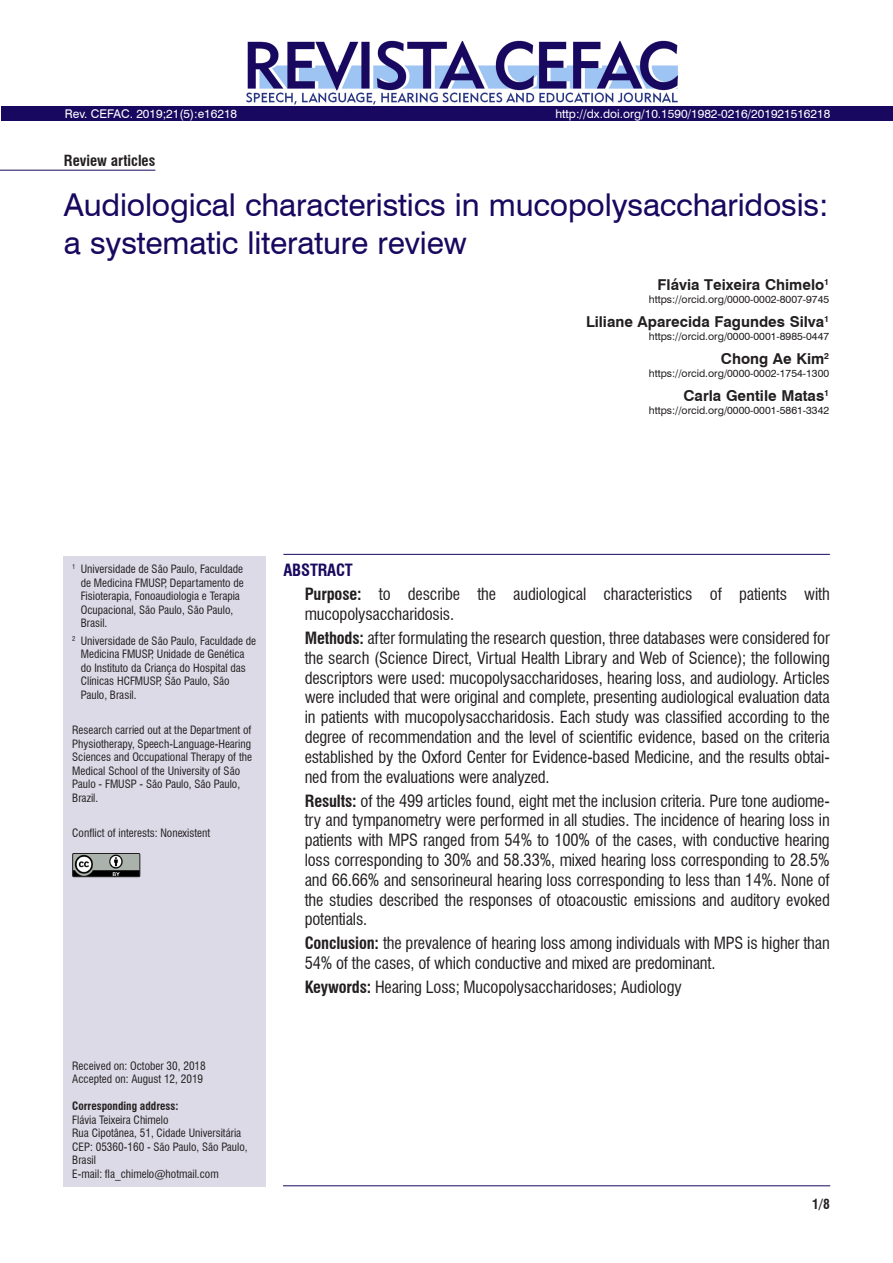
<style>
.page{position:relative;width:893px;height:1263px;background:#fff}
.page>*{position:absolute;margin:0;border:0;box-sizing:border-box;transform-origin:0 0}
.Titulo_só_inglês{font:31.5px/37.8px "Swiss 721 BT";letter-spacing:-.005em;color:#18085f}
.Resumo_só_ingles{font:condensed 16.5px/19.8px "Swiss 721 BT";letter-spacing:-.01em;color:#231f20}
.Resumo_título{font:700 condensed 16.5px "Swiss 721 BT";letter-spacing:-.01em;color:#18085f}
.Autor{font:700 15px "Swiss 721 BT";color:#231f20}
.Tipo_de_artigo{font:700 condensed 15px "Swiss 721 BT";color:#231f20}
.Cabeço_autor_esquer{font:700 condensed 13.5px "Swiss 721 BT";color:#231f20}
.DOI_-_variável_1{font:12px "Swiss 721 BT";color:#fff}
.Legenda_bibliográfi{font:12px "Swiss 721 BT";color:#fff}
.Notas{font:condensed 11.25px/13.5px "Swiss 721 BT";color:#231f20}
.Notas_sem_paragrafo{font:condensed 11.25px/13.5px "Swiss 721 BT";color:#231f20}
.Endereço_correspond{font:condensed 11.25px/13.5px "Swiss 721 BT";color:#231f20}
.Endereço_correspond-2{font:700 condensed 11.25px "Swiss 721 BT";color:#231f20}
.ORCID{font:10.5px "Swiss 721 BT";color:#231f20}
.s1{font-weight:700}
</style>
<div class="page">
<div style="left:64px;top:556px;width:202px;height:630px;background:#dcdae7"></div>
<img style="left:74px;top:855px;width:64px;height:20px">
<div style="left:72px;top:853px;width:68px;height:24px;border:1px solid #231f20"></div>
<hr style="left:283px;top:554px;width:547px;height:1px;background:#18085f">
<hr style="left:283px;top:1185px;width:547px;height:1px;background:#18085f">
<hr style="left:0;top:170px;width:155px;height:1px;background:#18085f">
<img style="left:246px;top:40px;width:432px;height:65px">
<div style="left:1px;top:106px;width:892px;height:15px;background:#18085f"></div>
<p class="Legenda_bibliográfi" style="left:65px;top:106px;width:174px">Rev. CEFAC. 2019;21(5):e16218</p>
<p class="DOI_-_variável_1" style="left:555px;top:106px;width:276px">http://dx.doi.org/10.1590/1982-0216/201921516218</p>
<p class="Tipo_de_artigo" style="left:64px;top:152px;width:93px">Review articles</p>
<p class="Titulo_só_inglês" style="left:64px;top:185px;width:766px">Audiological characteristics in mucopolysaccharidosis: a systematic literature review</p>
<p class="Autor" style="left:658px;top:274px;width:173px">Flávia Teixeira Chimelo<sup>1</sup></p>
<p class="ORCID" style="left:649px;top:292px;width:182px">https://orcid.org/0000-0002-8007-9745</p>
<p class="Autor" style="left:586px;top:311px;width:245px">Liliane Aparecida Fagundes Silva<sup>1</sup></p>
<p class="ORCID" style="left:649px;top:329px;width:182px">https://orcid.org/0000-0001-8985-0447</p>
<p class="Autor" style="left:721px;top:348px;width:110px">Chong Ae Kim<sup>2</sup></p>
<p class="ORCID" style="left:649px;top:366px;width:182px">https://orcid.org/0000-0002-1754-1300</p>
<p class="Autor" style="left:683px;top:385px;width:147px">Carla Gentile Matas<sup>1</sup></p>
<p class="ORCID" style="left:649px;top:403px;width:182px">https://orcid.org/0000-0001-5861-3342</p>
<p class="Notas" style="left:81px;top:562px;width:164px;text-indent:-9px"><sup>1</sup> Universidade de São Paulo, Faculdade de Medicina FMUSP, Departamento de<br>Fisioterapia, Fonoaudiologia e Terapia<br>Ocupacional, São Paulo, São Paulo,<br>Brasil.</p>
<p class="Notas" style="left:81px;top:634px;width:177px;text-indent:-9px"><sup>2</sup> Universidade de São Paulo, Faculdade de Medicina FMUSP, Unidade de Genética do Instituto da Criança do Hospital das Clínicas HCFMUSP, São Paulo, São Paulo, Brasil.</p>
<p class="Notas_sem_paragrafo" style="left:72px;top:723px;width:181px">Research carried out at the Department of Physiotherapy, Speech-Language-Hearing Sciences and Occupational Therapy of the Medical School of the University of São Paulo - FMUSP - São Paulo, São Paulo, Brazil.</p>
<p class="Notas" style="left:72px;top:826px;width:139px">Conflict of interests: Nonexistent</p>
<p class="Endereço_correspond" style="left:72px;top:1059px;width:135px">Received on: October 30, 2018</p>
<p class="Endereço_correspond" style="left:72px;top:1072px;width:132px">Accepted on: August 12, 2019</p>
<p class="Endereço_correspond-2" style="left:72px;top:1099px;width:108px">Corresponding address:</p>
<p class="Endereço_correspond" style="left:72px;top:1113px;width:98px">Flávia Teixeira Chimelo</p>
<p class="Endereço_correspond" style="left:72px;top:1126px;width:170px">Rua Cipotânea, 51, Cidade Universitária</p>
<p class="Endereço_correspond" style="left:72px;top:1140px;width:177px">CEP: 05360-160 - São Paulo, São Paulo,<br>Brasil</p>
<p class="Endereço_correspond" style="left:72px;top:1167px;width:148px">E-mail: fla_chimelo@hotmail.com</p>
<p class="Resumo_título" style="left:283px;top:560px;width:71px">ABSTRACT</p>
<p class="Resumo_só_ingles" style="left:305px;top:584px;width:527px"><span class="s1">Purpose:</span> to describe the audiological characteristics of patients with mucopolysaccharidosis.</p>
<p class="Resumo_só_ingles" style="left:305px;top:628px;width:527px;text-align:justify"><span class="s1">Methods:</span> after formulating the research question, three databases were considered for the search (Science Direct, Virtual Health Library and Web of Science); the following descriptors were used: mucopolysaccharidoses, hearing loss, and audiology. Articles were included that were original and complete, presenting audiological evaluation data in patients with mucopolysaccharidosis. Each study was classified according to the degree of recommendation and the level of scientific evidence, based on the criteria established by the Oxford Center for Evidence-based Medicine, and the results obtai&shy;ned from the evaluations were analyzed.</p>
<p class="Resumo_só_ingles" style="left:305px;top:791px;width:527px;text-align:justify"><span class="s1">Results:</span> of the 499 articles found, eight met the inclusion criteria. Pure tone audiome&shy;try and tympanometry were performed in all studies. The incidence of hearing loss in patients with MPS ranged from 54% to 100% of the cases, with conductive hearing loss corresponding to 30% and 58.33%, mixed hearing loss corresponding to 28.5% and 66.66% and sensorineural hearing loss corresponding to less than 14%. None of the studies described the responses of otoacoustic emissions and auditory evoked potentials.</p>
<p class="Resumo_só_ingles" style="left:305px;top:933px;width:527px"><span class="s1">Conclusion:</span> the prevalence of hearing loss among individuals with MPS is higher than<br>54% of the cases, of which conductive and mixed are predominant.</p>
<p class="Resumo_só_ingles" style="left:305px;top:977px;width:378px"><span class="s1">Keywords:</span> Hearing Loss; Mucopolysaccharidoses; Audiology</p>
<p class="Cabeço_autor_esquer" style="left:812px;top:1195px;width:19px">1/8</p>
</div>
